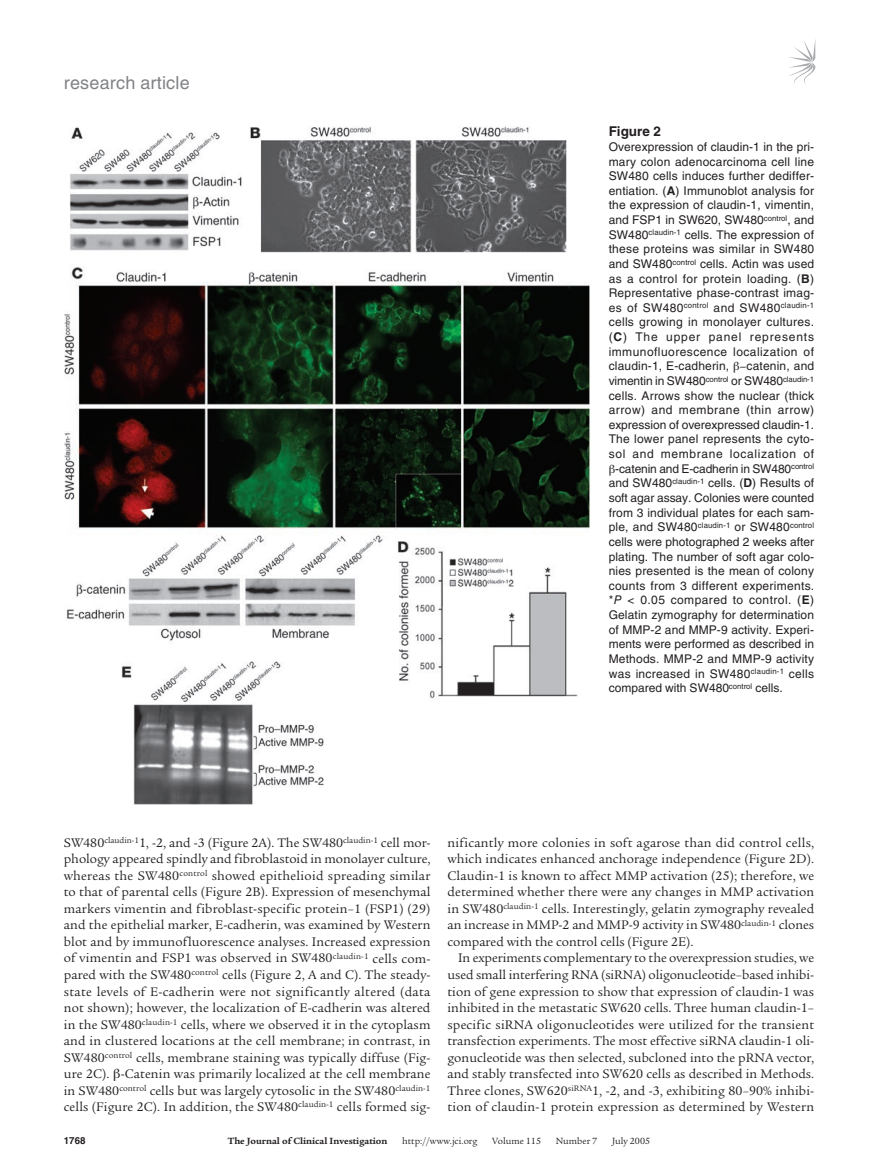
<style>
.page{position:relative;width:878px;height:1174px;background:#fff}
.page>*{position:absolute;margin:0;border:0;box-sizing:border-box;transform-origin:0 0}
.t1{font:18px "Helvetica LT Std";letter-spacing:.01em;color:#808285}
.t2{font:13.5px/16.5px "Legacy Serif Std";letter-spacing:.005em;color:#231f20;text-align:justify}
.t3{font:700 13.5px "Helvetica LT Std";color:#231f20}
.t4{font:12px "Helvetica LT Std";letter-spacing:.015em;color:#231f20}
.t5{font:12px "Helvetica LT Std";letter-spacing:-.01em;color:#231f20}
.t6{font:12px "Helvetica LT Std";letter-spacing:-.005em;color:#231f20}
.t7{font:12px "Helvetica LT Std";letter-spacing:.04em;color:#231f20}
.t8{font:12px "Helvetica LT Std";letter-spacing:.055em;color:#231f20}
.t9{font:12px "Helvetica LT Std";letter-spacing:.035em;color:#231f20}
.t10{font:12px "Helvetica LT Std";letter-spacing:.07em;color:#231f20}
.t11{font:9.75px "Legacy Serif Std";color:#231f20}
.t12{font:700 9.75px "Legacy Serif Std";color:#231f20}
.t13{font:700 9.75px "Helvetica LT Std";color:#231f20}
.s1{font-weight:700}
.s2{font-style:italic}
</style>
<div class="page">
<svg style="left:789px;top:41px;width:26px;height:44px"></svg>
<img style="left:64px;top:126px;width:526px;height:679px">
<h1 class="t1" style="left:64px;top:72px;width:127px">research article</h1>
<p class="t3" style="left:608px;top:123px;width:54px">Figure 2</p>
<p class="t4" style="left:608px;top:140px;width:207px">Overexpression of claudin-1 in the pri-</p>
<p class="t4" style="left:608px;top:154px;width:207px">mary colon adenocarcinoma cell line</p>
<p class="t4" style="left:608px;top:169px;width:207px">SW480 cells induces further dediffer-</p>
<p class="t4" style="left:608px;top:184px;width:207px">entiation. (<span class="s1">A</span>) Immunoblot analysis for</p>
<p class="t4" style="left:608px;top:198px;width:207px">the expression of claudin-1, vimentin,</p>
<p class="t4" style="left:608px;top:213px;width:207px">and FSP1 in SW620, SW480<sup>control</sup>, and</p>
<p class="t4" style="left:608px;top:227px;width:207px">SW480<sup>claudin-1</sup> cells. The expression of</p>
<p class="t4" style="left:608px;top:242px;width:207px">these proteins was similar in SW480</p>
<p class="t4" style="left:608px;top:257px;width:207px">and SW480<sup>control</sup> cells. Actin was used</p>
<p class="t4" style="left:608px;top:271px;width:207px">as a control for protein loading. (<span class="s1">B</span>)</p>
<p class="t4" style="left:608px;top:286px;width:207px">Representative phase-contrast imag-</p>
<p class="t4" style="left:608px;top:301px;width:207px">es of SW480<sup>control</sup> and SW480<sup>claudin-1</sup></p>
<p class="t4" style="left:608px;top:315px;width:207px">cells growing in monolayer cultures.</p>
<p class="t10" style="left:608px;top:330px;width:207px">(<span class="s1">C</span>) The upper panel represents</p>
<p class="t7" style="left:608px;top:344px;width:207px">immunofluorescence localization of</p>
<p class="t4" style="left:608px;top:359px;width:207px">claudin-1, E-cadherin, −catenin, and</p>
<p class="t5" style="left:608px;top:374px;width:207px">vimentin in SW480<sup>control</sup> or SW480<sup>claudin-1</sup></p>
<p class="t4" style="left:608px;top:388px;width:207px">cells. Arrows show the nuclear (thick</p>
<p class="t7" style="left:608px;top:403px;width:207px">arrow) and membrane (thin arrow)</p>
<p class="t6" style="left:608px;top:418px;width:207px">expression of overexpressed claudin-1.</p>
<p class="t4" style="left:608px;top:432px;width:207px">The lower panel represents the cyto-</p>
<p class="t8" style="left:608px;top:447px;width:207px">sol and membrane localization of</p>
<p class="t5" style="left:615px;top:461px;width:200px">-catenin and E-cadherin in SW480<sup>control</sup></p>
<p class="t4" style="left:608px;top:476px;width:207px">and SW480<sup>claudin-1</sup> cells. (<span class="s1">D</span>) Results of</p>
<p class="t6" style="left:608px;top:491px;width:207px">soft agar assay. Colonies were counted</p>
<p class="t4" style="left:608px;top:505px;width:207px">from 3 individual plates for each sam-</p>
<p class="t4" style="left:608px;top:520px;width:207px">ple, and SW480<sup>claudin-1</sup> or SW480<sup>control</sup></p>
<p class="t4" style="left:608px;top:535px;width:207px">cells were photographed 2 weeks after</p>
<p class="t4" style="left:608px;top:549px;width:207px">plating. The number of soft agar colo-</p>
<p class="t4" style="left:608px;top:564px;width:207px">nies presented is the mean of colony</p>
<p class="t4" style="left:608px;top:578px;width:207px">counts from 3 different experiments.</p>
<p class="t9" style="left:608px;top:593px;width:207px">*<span class="s2">P</span> &lt; 0.05 compared to control. (<span class="s1">E</span>)</p>
<p class="t4" style="left:608px;top:608px;width:207px">Gelatin zymography for determination</p>
<p class="t4" style="left:608px;top:622px;width:207px">of MMP-2 and MMP-9 activity. Experi-</p>
<p class="t4" style="left:608px;top:637px;width:207px">ments were performed as described in</p>
<p class="t4" style="left:608px;top:652px;width:207px">Methods. MMP-2 and MMP-9 activity</p>
<p class="t4" style="left:608px;top:666px;width:207px">was increased in SW480<sup>claudin-1</sup> cells</p>
<p class="t4" style="left:608px;top:681px;width:176px">compared with SW480<sup>control</sup> cells.</p>
<p class="t2" style="left:64px;top:834px;width:368px">SW480<sup>claudin-1</sup>1, -2, and -3 (Figure 2A). The SW480<sup>claudin-1</sup> cell mor&shy;phology appeared spindly and fibroblastoid in monolayer culture, whereas the SW480<sup>control</sup> showed epithelioid spreading similar to that of parental cells (Figure 2B). Expression of mesenchymal markers vimentin and fibroblast-specific protein–1 (FSP1) (29) and the epithelial marker, E-cadherin, was examined by Western blot and by immunofluorescence analyses. Increased expression of vimentin and FSP1 was observed in SW480<sup>claudin-1</sup> cells com&shy;pared with the SW480<sup>control</sup> cells (Figure 2, A and C). The steady&shy;state levels of E-cadherin were not significantly altered (data not shown); however, the localization of E-cadherin was altered in the SW480<sup>claudin-1</sup> cells, where we observed it in the cytoplasm and in clustered locations at the cell membrane; in contrast, in SW480<sup>control</sup> cells, membrane staining was typically diffuse (Fig&shy;ure 2C). -Catenin was primarily localized at the cell membrane in SW480<sup>control</sup> cells but was largely cytosolic in the SW480<sup>claudin-1 </sup>cells (Figure 2C). In addition, the SW480<sup>claudin-1</sup> cells formed sig-</p>
<p class="t2" style="left:447px;top:834px;width:368px">nificantly more colonies in soft agarose than did control cells, which indicates enhanced anchorage independence (Figure 2D).<br>Claudin-1 is known to affect MMP activation (25); therefore, we determined whether there were any changes in MMP activation in SW480<sup>claudin-1</sup> cells. Interestingly, gelatin zymography revealed an increase in MMP-2 and MMP-9 activity in SW480<sup>claudin-1</sup> clones compared with the control cells (Figure 2E).</p>
<p class="t2" style="left:447px;top:950px;width:368px;text-indent:11px">In experiments complementary to the overexpression studies, we used small interfering RNA (siRNA) oligonucleotide–based inhibi&shy;tion of gene expression to show that expression of claudin-1 was inhibited in the metastatic SW620 cells. Three human claudin-1– specific siRNA oligonucleotides were utilized for the transient transfection experiments. The most effective siRNA claudin-1 oli&shy;gonucleotide was then selected, subcloned into the pRNA vector, and stably transfected into SW620 cells as described in Methods.<br>Three clones, SW620<sup>siRNA</sup>1, -2, and -3, exhibiting 80–90% inhibi&shy;tion of claudin-1 protein expression as determined by Western</p>
<p class="t13" style="left:64px;top:1134px;width:23px">1768</p>
<p class="t12" style="left:228px;top:1135px;width:161px">The Journal of Clinical Investigation</p>
<p class="t11" style="left:402px;top:1135px;width:77px">http://www.jci.org</p>
<p class="t11" style="left:492px;top:1135px;width:50px">Volume 115</p>
<p class="t11" style="left:556px;top:1135px;width:43px">Number 7</p>
<p class="t11" style="left:612px;top:1135px;width:40px">July 2005</p>
</div>
